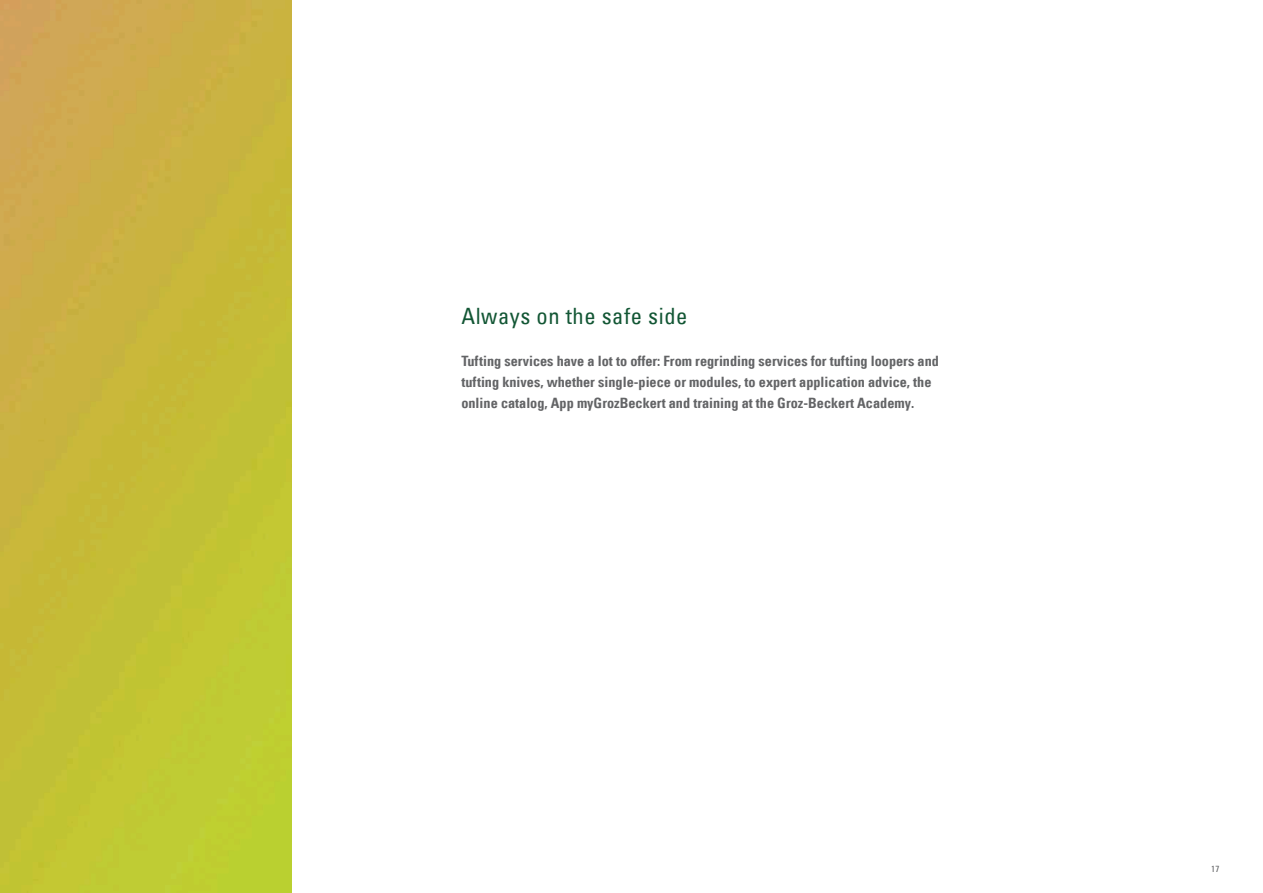
<style>
.page{position:relative;width:1263px;height:893px;background:#fff}
.page>*{position:absolute;margin:0;border:0;box-sizing:border-box;transform-origin:0 0}
.t1{font:condensed 22.5px "Univers Com 57";letter-spacing:.025em;color:#125634}
.t2{font:14.25px/21px "Univers Com 67 Bold Cond";color:#636466}
.t3{font:condensed 9px "Univers Com 57";color:#636466}
</style>
<div class="page">
<img style="left:0;top:0;width:291px;height:893px">
<h1 class="t1" style="left:461px;top:302px;width:228px">Always on the safe side</h1>
<p class="t2" style="left:461px;top:350px;width:479px">Tufting services have a lot to offer: From regrinding services for tufting loopers and tufting knives, whether single-piece or modules, to expert application advice, the online catalog, App myGrozBeckert and training at the Groz-Beckert Academy.</p>
<p class="t3" style="left:1211px;top:863px;width:10px">17</p>
</div>
